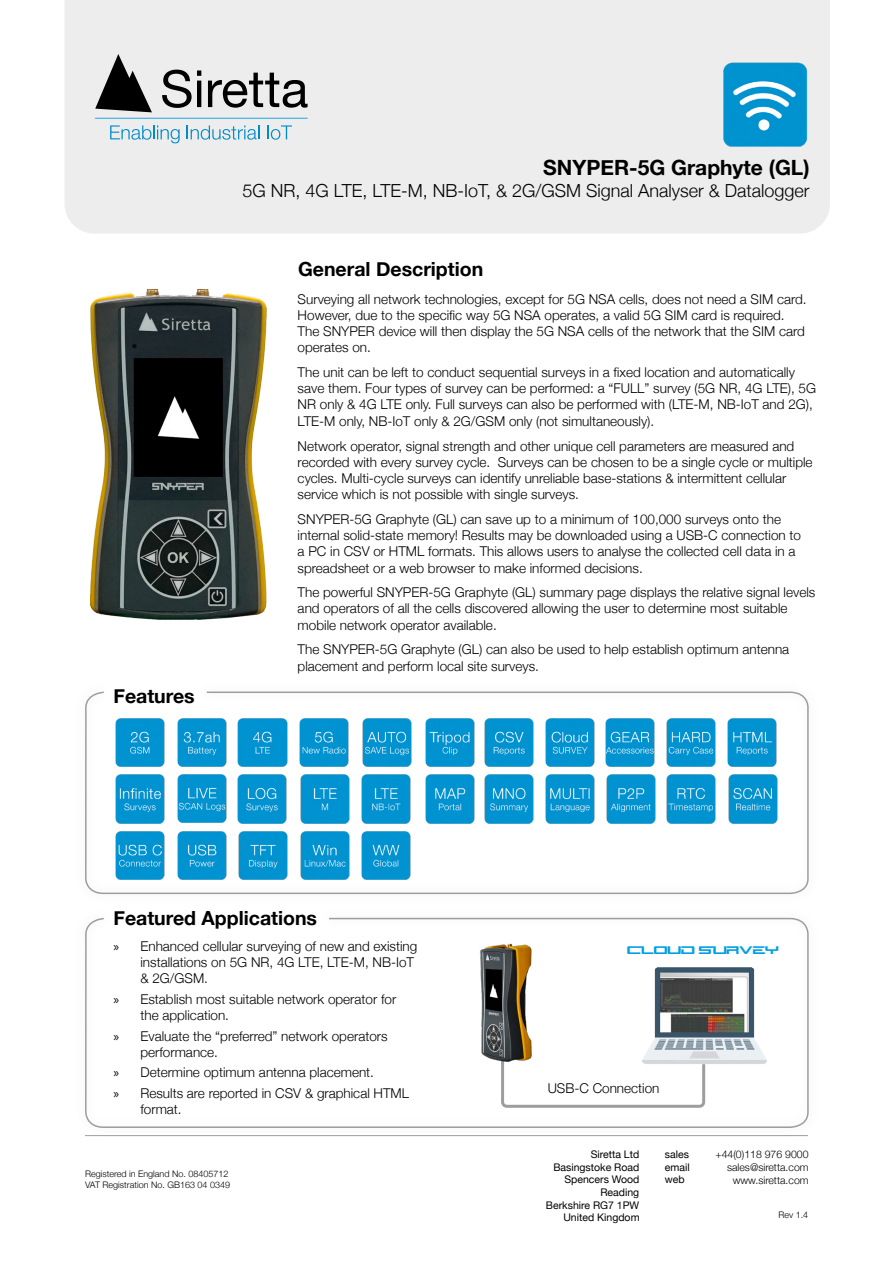
<style>
.page{position:relative;width:893px;height:1263px;background:#fff}
.page>*{position:absolute;margin:0;border:0;box-sizing:border-box;transform-origin:0 0}
.t1{font:700 21px "Helvetica Neue";color:#000}
.t2{font:700 19.5px "Helvetica Neue";color:#000}
.t3{font:300 18px "Helvetica Neue";color:#000}
.t4{font:300 13.5px/16.2px "Helvetica Neue";color:#000}
.t5{font:12px "N Gage";color:#009fe3}
.t6{font:10.5px/12.6px "Helvetica Neue";color:#000;text-align:right}
.t7{font:300 10.5px/12.6px "Helvetica Neue";color:#000;text-align:right}
.t8{font:300 9px/10.8px "Helvetica Neue";color:#000}
.s1{font-family:"Myriad Pro";font-weight:400}
</style>
<div class="page">
<div style="left:65px;top:0;width:765px;height:234px;background:#ededed"></div>
<svg style="left:95px;top:54px;width:57px;height:58px;background:#767676"></svg>
<hr style="left:95px;top:118px;width:212px;height:1px;background:#36a9e1">
<svg style="left:162px;top:70px;width:39px;height:38px"></svg>
<svg style="left:208px;top:73px;width:100px;height:35px;background:#989898"></svg>
<svg style="left:110px;top:125px;width:70px;height:18px"></svg>
<svg style="left:187px;top:125px;width:72px;height:15px"></svg>
<svg style="left:267px;top:125px;width:25px;height:15px"></svg>
<img style="left:720px;top:60px;width:90px;height:88px">
<svg style="left:85px;top:691px;width:724px;height:204px"></svg>
<img style="left:89px;top:289px;width:178px;height:331px">
<img style="left:236px;top:773px;width:52px;height:51px">
<img style="left:299px;top:829px;width:52px;height:52px">
<img style="left:423px;top:773px;width:52px;height:51px">
<img style="left:299px;top:773px;width:52px;height:51px">
<img style="left:359px;top:829px;width:53px;height:52px">
<img style="left:483px;top:773px;width:52px;height:51px">
<img style="left:605px;top:773px;width:52px;height:51px">
<img style="left:236px;top:829px;width:53px;height:52px">
<img style="left:359px;top:773px;width:53px;height:51px">
<img style="left:544px;top:773px;width:52px;height:51px">
<img style="left:664px;top:773px;width:53px;height:51px">
<img style="left:113px;top:829px;width:53px;height:52px">
<img style="left:726px;top:773px;width:52px;height:51px">
<img style="left:175px;top:829px;width:52px;height:52px">
<img style="left:113px;top:716px;width:53px;height:52px">
<img style="left:298px;top:716px;width:52px;height:52px">
<img style="left:175px;top:716px;width:52px;height:52px">
<img style="left:360px;top:716px;width:53px;height:52px">
<img style="left:482px;top:716px;width:53px;height:52px">
<img style="left:725px;top:716px;width:52px;height:52px">
<img style="left:236px;top:716px;width:52px;height:52px">
<img style="left:423px;top:716px;width:52px;height:52px">
<img style="left:664px;top:716px;width:52px;height:52px">
<img style="left:543px;top:716px;width:53px;height:52px">
<img style="left:113px;top:773px;width:53px;height:51px">
<img style="left:604px;top:716px;width:52px;height:52px">
<img style="left:175px;top:773px;width:52px;height:51px">
<svg style="left:85px;top:917px;width:724px;height:220px"></svg>
<div style="left:501px;top:1033px;width:204px;height:75px;border:3px solid #9d9d9c;border-radius:4px"></div>
<div style="left:515px;top:1015px;width:204px;height:32px;background:#fff"></div>
<img style="left:642px;top:953px;width:124px;height:124px">
<img style="left:441px;top:938px;width:131px;height:131px">
<h1 class="t1" style="left:543px;top:155px;width:268px">SNYPER-5G Graphyte (GL)</h1>
<h3 class="t3" style="left:242px;top:179px;width:569px">5G NR, 4G LTE, LTE-M, NB-IoT, &amp; 2G/GSM Signal Analyser &amp; Datalogger</h3>
<h2 class="t2" style="left:113px;top:684px;width:83px">Features</h2>
<h2 class="t2" style="left:298px;top:257px;width:187px">General Description</h2>
<p class="t4" style="left:298px;top:290px;width:510px">Surveying all network technologies, except for 5G NSA cells, does not need a SIM card.<br>However, due to the specific way 5G NSA operates, a valid 5G SIM card is required.<br>The SNYPER device will then display the 5G NSA cells of the network that the SIM card operates on.</p>
<p class="t4" style="left:298px;top:364px;width:520px">The unit can be left to conduct sequential surveys in a fixed location and automatically save them. Four types of survey can be performed: a “FULL” survey (5G NR, 4G LTE), 5G NR only &amp; 4G LTE only. Full surveys can also be performed with (LTE-M, NB-IoT and 2G), LTE-M only, NB-IoT only &amp; 2G/GSM only (not simultaneously).</p>
<p class="t4" style="left:298px;top:437px;width:516px">Network operator, signal strength and other unique cell parameters are measured and recorded with every survey cycle. Surveys can be chosen to be a single cycle or multiple cycles. Multi-cycle surveys can identify unreliable base-stations &amp; intermittent cellular service which is not possible with single surveys.</p>
<p class="t4" style="left:298px;top:511px;width:505px">SNYPER-5G Graphyte (GL) can save up to a minimum of 100,000 surveys onto the internal solid-state memory! Results may be downloaded using a USB-C connection to a PC in CSV or HTML formats. This allows users to analyse the collected cell data in a spreadsheet or a web browser to make informed decisions.</p>
<p class="t4" style="left:298px;top:584px;width:519px">The powerful SNYPER-5G Graphyte (GL) summary page displays the relative signal levels and operators of all the cells discovered allowing the user to determine most suitable mobile network operator available.</p>
<p class="t4" style="left:298px;top:641px;width:493px">The SNYPER-5G Graphyte (GL) can also be used to help establish optimum antenna placement and perform local site surveys.</p>
<h2 class="t2" style="left:113px;top:906px;width:205px">Featured Applications</h2>
<p class="t4" style="left:140px;top:938px;width:278px;text-indent:-27px"><span class="s1">»</span> Enhanced cellular surveying of new and existing installations on 5G NR, 4G LTE, LTE-M, NB-IoT &amp; 2G/GSM.</p>
<p class="t4" style="left:140px;top:991px;width:257px;text-indent:-27px"><span class="s1">»</span> Establish most suitable network operator for the application.</p>
<p class="t4" style="left:140px;top:1027px;width:249px;text-indent:-27px"><span class="s1">»</span> Evaluate the “preferred” network operators performance.</p>
<p class="t4" style="left:113px;top:1062px;width:297px;line-height:20.4px"><span class="s1">»</span> Determine optimum antenna placement.<br><span class="s1">»</span> Results are reported in CSV &amp; graphical HTML</p>
<p class="t4" style="left:140px;top:1101px;width:43px">format.</p>
<p class="t8" style="left:85px;top:1168px;width:146px">Registered in England No. 08405712<br>VAT Registration No. GB163 04 0349</p>
<p class="t5" style="left:628px;top:942px;width:153px">Cloud SURVEY</p>
<p class="t4" style="left:548px;top:1080px;width:113px">USB-C Connection</p>
<p class="t6" style="left:546px;top:1148px;width:95px">Siretta Ltd<br>Basingstoke Road<br>Spencers Wood<br>Reading<br>Berkshire RG7 1PW</p>
<p class="t6" style="left:665px;top:1148px;width:26px;text-align:justify">sales email web</p>
<p class="t7" style="left:715px;top:1148px;width:95px">+44(0)118 976 9000 sales@siretta.com www.siretta.com</p>
<p class="t6" style="left:563px;top:1211px;width:78px">United Kingdom</p>
<p class="t8" style="left:778px;top:1209px;width:31px">Rev 1.4</p>
</div>
